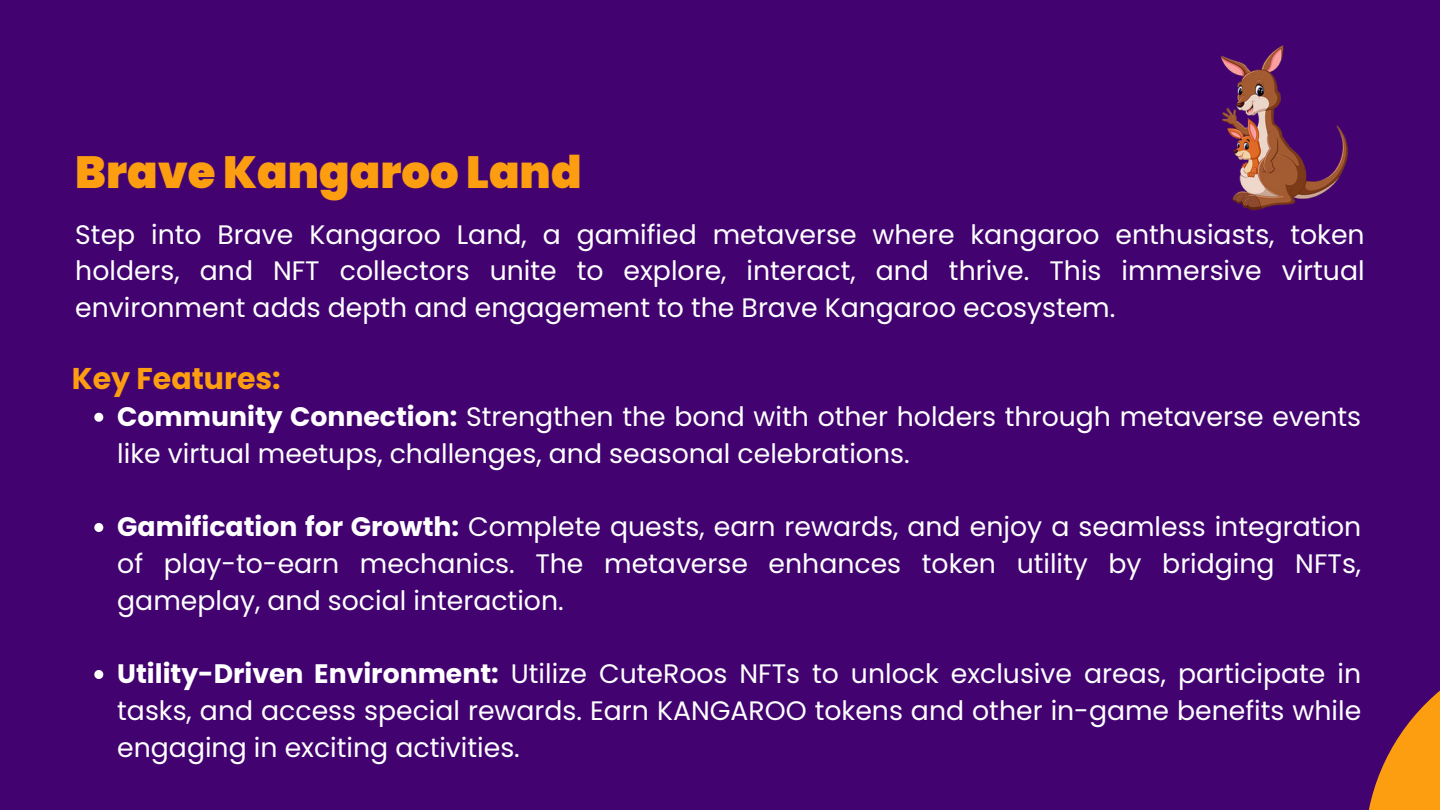
<style>
.page{position:relative;width:1440px;height:810px;background:#420371}
.page>*{position:absolute;margin:0;border:0;box-sizing:border-box;transform-origin:0 0}
.t1{font:900 45px "Poppins";color:#fd9e10}
.t2{font:700 30px "Poppins";color:#fd9e10}
.t3{font:26.7px/36.8px "Poppins";color:#fff;text-align:justify}
.s1{font-weight:700}
</style>
<div class="page">
<svg style="left:1368px;top:690px;width:72px;height:120px;fill:#fd9e10"></svg>
<img style="left:1221px;top:45px;width:128px;height:166px">
<svg style="left:94px;top:413px;width:9px;height:9px"></svg>
<svg style="left:94px;top:523px;width:9px;height:9px"></svg>
<svg style="left:94px;top:670px;width:9px;height:9px"></svg>
<p class="t1" style="left:75px;top:141px;width:508px">Brave Kangaroo Land</p>
<h1 class="t3" style="left:75px;top:216px;width:1291px">Step into Brave Kangaroo Land, a gamified metaverse where kangaroo enthusiasts, token holders, and NFT collectors unite to explore, interact, and thrive. This immersive virtual environment adds depth and engagement to the Brave Kangaroo ecosystem.</h1>
<p class="t2" style="left:72px;top:357px;width:210px">Key Features:</p>
<h2 class="t3" style="left:117px;top:399px;width:1246px"><span class="s1">Community Connection:</span> Strengthen the bond with other holders through metaverse events like virtual meetups, challenges, and seasonal celebrations.</h2>
<p class="t3" style="left:117px;top:509px;width:1245px"><span class="s1">Gamification for Growth:</span> Complete quests, earn rewards, and enjoy a seamless integration of play-to-earn mechanics. The metaverse enhances token utility by bridging NFTs, gameplay, and social interaction.</p>
<p class="t3" style="left:117px;top:656px;width:1245px"><span class="s1">Utility-Driven Environment:</span> Utilize CuteRoos NFTs to unlock exclusive areas, participate in tasks, and access special rewards. Earn KANGAROO tokens and other in-game benefits while engaging in exciting activities.</p>
</div>
